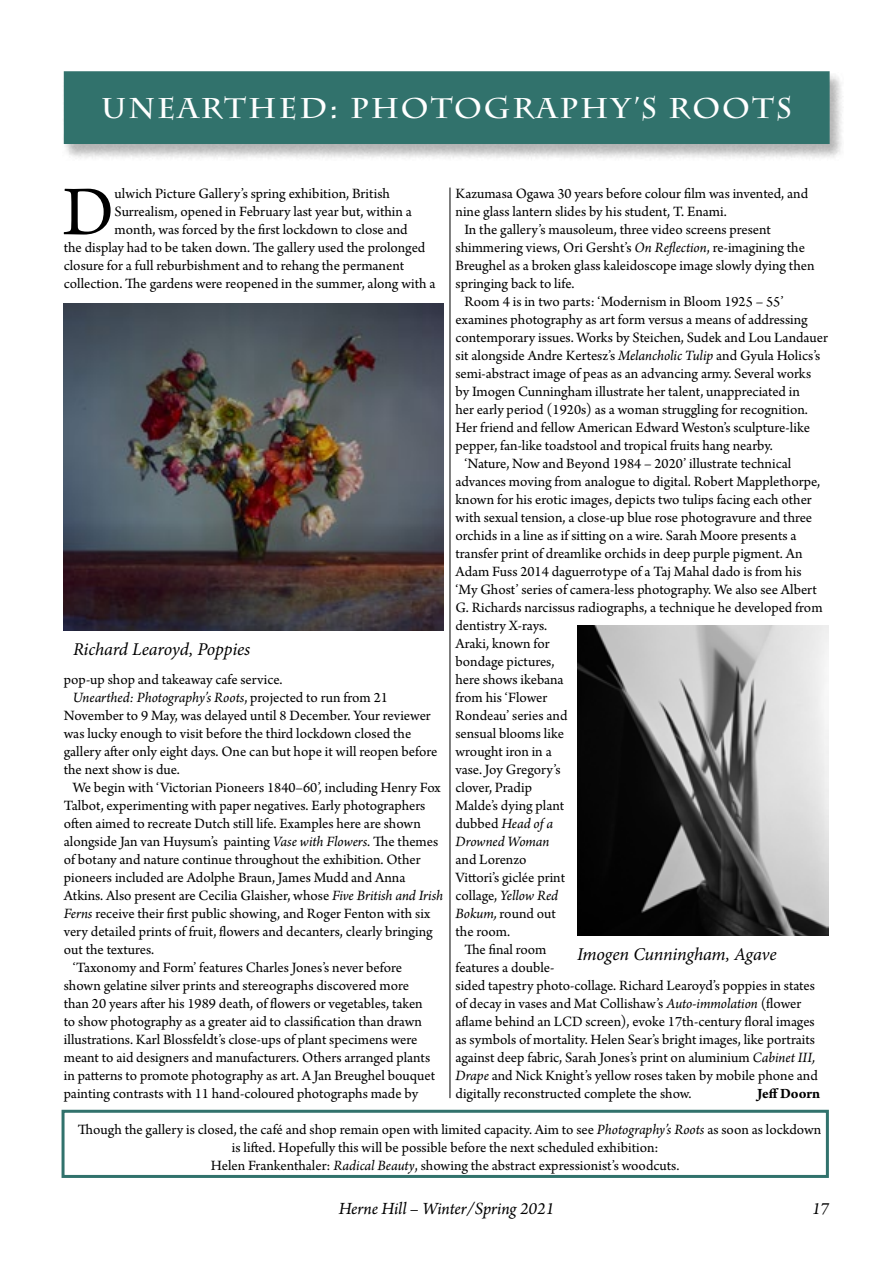
<style>
.page{position:relative;width:893px;height:1263px;background:#fff}
.page>*{position:absolute;margin:0;border:0;box-sizing:border-box;transform-origin:0 0}
.t1{font:73.2px "Arno Pro";color:#000}
.t2{font:700 28.5px "Charlemagne Std";letter-spacing:.07em;color:#fff}
.t3{font:italic 18px "Minion Pro";letter-spacing:-.01em;color:#000}
.t4{font:italic 18px "Arno Pro";letter-spacing:-.005em;color:#000}
.t5{font:15px/18px "Arno Pro";color:#000;text-align:center}
.t6{font:italic 15px "Arno Pro";letter-spacing:-.005em;color:#000}
.t7{font:700 15px "Arno Pro";color:#000}
.s1{font-style:normal}
.s2{font-style:italic}
</style>
<div class="page">
<div style="left:62px;top:72px;width:782px;height:89px;background:#000;opacity:.3"></div>
<div style="left:64px;top:71px;width:766px;height:73px;background:#31726c;border:2px solid #31726c"></div>
<div style="left:62px;top:1110px;width:767px;height:68px;border:3px solid #31726c"></div>
<hr style="left:450px;top:188px;width:1px;height:910px;background:#000">
<img style="left:577px;top:625px;width:252px;height:310px">
<img style="left:64px;top:304px;width:380px;height:327px">
<h2 class="t2" style="left:101px;top:91px;width:692px">UNEARTHED: PHOTOGRAPHY’S ROOTS</h2>
<h1 class="t1" style="left:63px;top:170px;width:53px">D</h1>
<p class="t5" style="left:115px;top:185px;width:277px">ulwich Picture Gallery’s spring exhibition, British</p>
<p class="t5" style="left:115px;top:203px;width:299px">Surrealism, opened in February last year but, within a</p>
<p class="t5" style="left:115px;top:221px;width:295px">month, was forced by the first lockdown to close and</p>
<p class="t5" style="left:64px;top:239px;width:363px">the display had to be taken down. The gallery used the prolonged</p>
<p class="t5" style="left:64px;top:257px;width:342px">closure for a full reburbishment and to rehang the permanent</p>
<p class="t5" style="left:64px;top:275px;width:373px">collection. The gardens were reopened in the summer, along with a</p>
<p class="t3" style="left:73px;top:637px;width:179px">Richard Learoyd, Poppies</p>
<p class="t5" style="left:64px;top:671px;width:220px">pop-up shop and takeaway cafe service.</p>
<p class="t6" style="left:73px;top:689px;width:317px">Unearthed: Photography’s Roots<span class="s1">, projected to run from 21</span></p>
<p class="t5" style="left:64px;top:707px;width:368px">November to 9 May, was delayed until 8 December. Your reviewer</p>
<p class="t5" style="left:64px;top:725px;width:349px">was lucky enough to visit before the third lockdown closed the</p>
<p class="t5" style="left:64px;top:743px;width:375px">gallery after only eight days. One can but hope it will reopen before</p>
<p class="t5" style="left:64px;top:761px;width:118px">the next show is due.</p>
<p class="t5" style="left:73px;top:779px;width:369px">We begin with ‘Victorian Pioneers 1840–60’, including Henry Fox</p>
<p class="t5" style="left:64px;top:797px;width:363px">Talbot, experimenting with paper negatives. Early photographers</p>
<p class="t5" style="left:64px;top:815px;width:359px">often aimed to recreate Dutch still life. Examples here are shown</p>
<p class="t5" style="left:64px;top:833px;width:376px">alongside Jan van Huysum’s painting <span class="s2">Vase with Flowers</span>. The themes</p>
<p class="t5" style="left:64px;top:851px;width:358px">of botany and nature continue throughout the exhibition. Other</p>
<p class="t5" style="left:64px;top:869px;width:343px">pioneers included are Adolphe Braun, James Mudd and Anna</p>
<p class="t5" style="left:64px;top:887px;width:381px">Atkins. Also present are Cecilia Glaisher, whose <span class="s2">Five British and Irish</span></p>
<p class="t5" style="left:64px;top:905px;width:368px"><span class="s2">Ferns</span> receive their first public showing, and Roger Fenton with six</p>
<p class="t5" style="left:64px;top:923px;width:370px">very detailed prints of fruit, flowers and decanters, clearly bringing</p>
<p class="t5" style="left:64px;top:941px;width:92px">out the textures.</p>
<p class="t5" style="left:73px;top:959px;width:331px">‘Taxonomy and Form’ features Charles Jones’s never before</p>
<p class="t5" style="left:64px;top:977px;width:347px">shown gelatine silver prints and stereographs discovered more</p>
<p class="t5" style="left:64px;top:995px;width:360px">than 20 years after his 1989 death, of flowers or vegetables, taken</p>
<p class="t5" style="left:64px;top:1013px;width:360px">to show photography as a greater aid to classification than drawn</p>
<p class="t5" style="left:64px;top:1031px;width:355px">illustrations. Karl Blossfeldt’s close-ups of plant specimens were</p>
<p class="t5" style="left:64px;top:1049px;width:368px">meant to aid designers and manufacturers. Others arranged plants</p>
<p class="t5" style="left:64px;top:1067px;width:373px">in patterns to promote photography as art. A Jan Breughel bouquet</p>
<p class="t5" style="left:64px;top:1085px;width:356px">painting contrasts with 11 hand-coloured photographs made by</p>
<p class="t5" style="left:455px;top:185px;width:354px">Kazumasa Ogawa 30 years before colour film was invented, and</p>
<p class="t5" style="left:455px;top:203px;width:273px">nine glass lantern slides by his student, T. Enami.</p>
<p class="t5" style="left:464px;top:221px;width:308px">In the gallery’s mausoleum, three video screens present</p>
<p class="t5" style="left:455px;top:239px;width:351px">shimmering views, Ori Gersht’s <span class="s2">On Reflection</span>, re-imagining the</p>
<p class="t5" style="left:455px;top:257px;width:361px">Breughel as a broken glass kaleidoscope image slowly dying then</p>
<p class="t5" style="left:455px;top:275px;width:120px">springing back to life.</p>
<p class="t5" style="left:464px;top:293px;width:321px">Room 4 is in two parts: ‘Modernism in Bloom 1925 – 55’</p>
<p class="t5" style="left:455px;top:311px;width:354px">examines photography as art form versus a means of addressing</p>
<p class="t5" style="left:455px;top:329px;width:374px">contemporary issues. Works by Steichen, Sudek and Lou Landauer</p>
<p class="t5" style="left:455px;top:347px;width:366px">sit alongside Andre Kertesz’s <span class="s2">Melancholic Tulip</span> and Gyula Holics’s</p>
<p class="t5" style="left:455px;top:365px;width:357px">semi-abstract image of peas as an advancing army. Several works</p>
<p class="t5" style="left:455px;top:383px;width:346px">by Imogen Cunningham illustrate her talent, unappreciated in</p>
<p class="t5" style="left:455px;top:401px;width:354px">her early period (1920s) as a woman struggling for recognition.</p>
<p class="t5" style="left:455px;top:419px;width:356px">Her friend and fellow American Edward Weston’s sculpture-like</p>
<p class="t5" style="left:455px;top:437px;width:319px">pepper, fan-like toadstool and tropical fruits hang nearby.</p>
<p class="t5" style="left:464px;top:455px;width:328px">‘Nature, Now and Beyond 1984 – 2020’ illustrate technical</p>
<p class="t5" style="left:455px;top:473px;width:366px">advances moving from analogue to digital. Robert Mapplethorpe,</p>
<p class="t5" style="left:455px;top:491px;width:358px">known for his erotic images, depicts two tulips facing each other</p>
<p class="t5" style="left:455px;top:509px;width:358px">with sexual tension, a close-up blue rose photogravure and three</p>
<p class="t5" style="left:455px;top:527px;width:343px">orchids in a line as if sitting on a wire. Sarah Moore presents a</p>
<p class="t5" style="left:455px;top:545px;width:348px">transfer print of dreamlike orchids in deep purple pigment. An</p>
<p class="t5" style="left:455px;top:563px;width:348px">Adam Fuss 2014 daguerrotype of a Taj Mahal dado is from his</p>
<p class="t5" style="left:455px;top:581px;width:363px">‘My Ghost’ series of camera-less photography. We also see Albert</p>
<p class="t5" style="left:455px;top:599px;width:369px">G. Richards narcissus radiographs, a technique he developed from</p>
<p class="t5" style="left:455px;top:617px;width:93px">dentistry X-rays.</p>
<p class="t5" style="left:455px;top:635px;width:96px">Araki, known for</p>
<p class="t5" style="left:455px;top:653px;width:100px">bondage pictures,</p>
<p class="t5" style="left:455px;top:671px;width:110px">here shows ikebana</p>
<p class="t5" style="left:455px;top:689px;width:93px">from his ‘Flower</p>
<p class="t5" style="left:455px;top:707px;width:113px">Rondeau’ series and</p>
<p class="t5" style="left:455px;top:725px;width:110px">sensual blooms like</p>
<p class="t5" style="left:455px;top:743px;width:98px">wrought iron in a</p>
<p class="t5" style="left:455px;top:761px;width:107px">vase. Joy Gregory’s</p>
<p class="t5" style="left:455px;top:779px;width:78px">clover, Pradip</p>
<p class="t5" style="left:455px;top:797px;width:110px">Malde’s dying plant</p>
<p class="t6" style="left:455px;top:815px;width:99px"><span class="s1">dubbed</span> Head of a</p>
<p class="t6" style="left:455px;top:833px;width:96px">Drowned Woman</p>
<p class="t5" style="left:455px;top:851px;width:73px">and Lorenzo</p>
<p class="t5" style="left:455px;top:869px;width:111px">Vittori’s giclée print</p>
<p class="t6" style="left:455px;top:887px;width:104px"><span class="s1">collage,</span> Yellow Red</p>
<p class="t5" style="left:455px;top:905px;width:102px"><span class="s2">Bokum,</span> round out</p>
<p class="t5" style="left:455px;top:923px;width:56px">the room.</p>
<p class="t5" style="left:464px;top:941px;width:84px">The final room</p>
<p class="t5" style="left:455px;top:959px;width:101px">features a double-</p>
<p class="t5" style="left:455px;top:977px;width:361px">sided tapestry photo-collage. Richard Learoyd’s poppies in states</p>
<p class="t5" style="left:455px;top:995px;width:347px">of decay in vases and Mat Collishaw’s <span class="s2">Auto-immolation</span> (flower</p>
<p class="t5" style="left:455px;top:1013px;width:361px">aflame behind an LCD screen), evoke 17th-century floral images</p>
<p class="t5" style="left:455px;top:1031px;width:361px">as symbols of mortality. Helen Sear’s bright images, like portraits</p>
<p class="t5" style="left:455px;top:1049px;width:361px">against deep fabric, Sarah Jones’s print on aluminium <span class="s2">Cabinet III,</span></p>
<p class="t5" style="left:455px;top:1067px;width:364px"><span class="s2">Drape</span> and Nick Knight’s yellow roses taken by mobile phone and</p>
<p class="t5" style="left:455px;top:1085px;width:238px">digitally reconstructed complete the show.</p>
<p class="t7" style="left:757px;top:1085px;width:65px">Jeff Doorn</p>
<p class="t3" style="left:577px;top:941px;width:201px">Imogen Cunningham, Agave</p>
<p class="t5" style="left:78px;top:1121px;width:745px">Though the gallery is closed, the café and shop remain open with limited capacity. Aim to see <span class="s2">Photography’s Roots</span> as soon as lockdown is lifted. Hopefully this will be possible before the next scheduled exhibition:<br>Helen Frankenthaler: <span class="s2">Radical Beauty</span>, showing the abstract expressionist’s woodcuts.</p>
<p class="t4" style="left:339px;top:1198px;width:217px">Herne Hill – Winter/Spring 2021</p>
<p class="t4" style="left:812px;top:1198px;width:19px">17</p>
</div>
